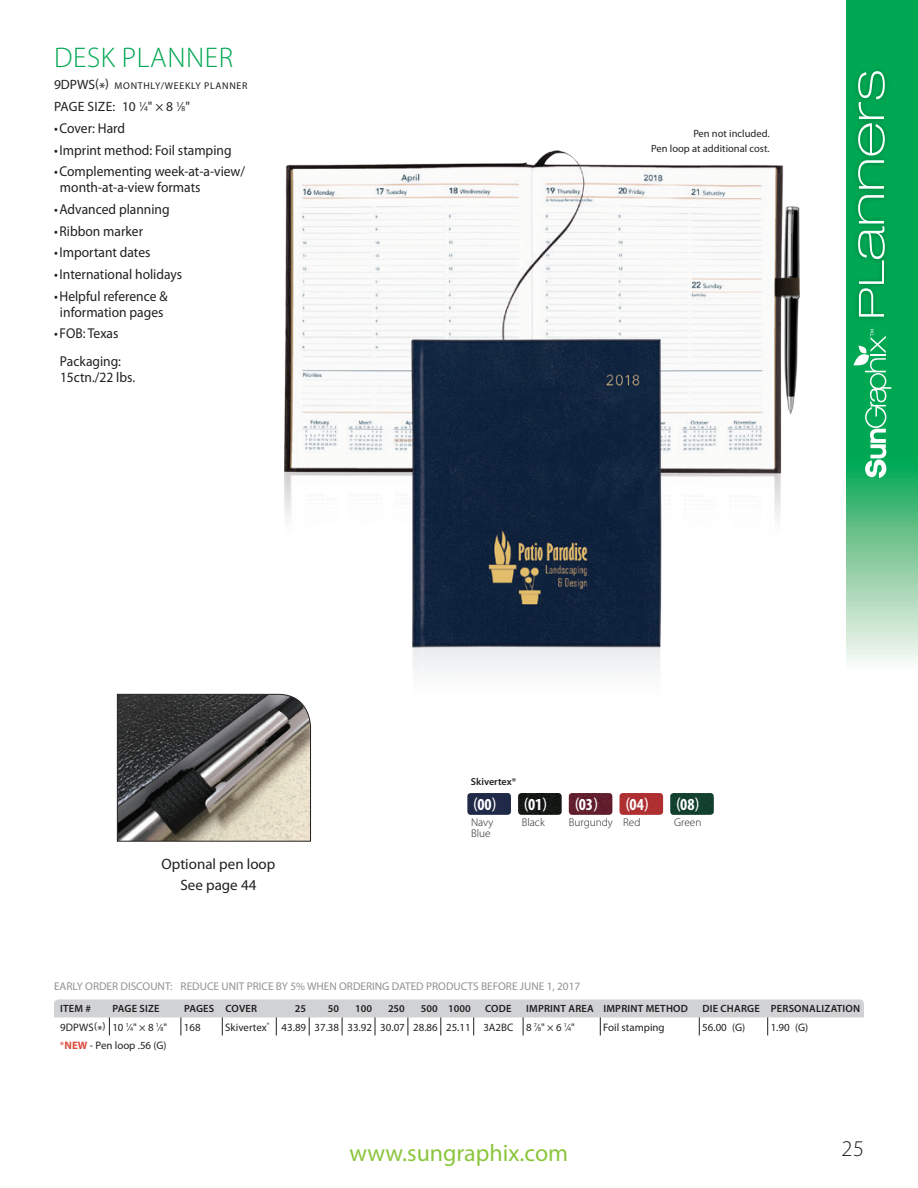
<style>
.page{position:relative;width:918px;height:1188px;background:#fff}
.page>*{position:absolute;margin:0;border:0;box-sizing:border-box;transform-origin:0 0}
.t1{font:57px "Lowvetica";color:#fff}
.t2{font:49.05px "Lowvetica";color:#fff;scale:1.16 1}
.t3{font:300 28.5px "Myriad Pro";letter-spacing:.02em;color:#00a853}
.t4{font:24px "Myriad Pro";color:#8bc63e}
.t5{font:300 22.5px "Myriad Pro";color:#231f20}
.t6{font:16.8px "Myriad Pro";color:#fff}
.t7{font:15px/20.5px "Myriad Pro";color:#231f20;text-align:center}
.t8{font:14.25px/15.8px "Myriad Pro";color:#231f20;text-align:center;scale:.95 1}
.t9{font:13.5px "Myriad Pro";letter-spacing:.02em;color:#231f20}
.t10{font:11.25px "Myriad Pro";color:#8f9194}
.t11{font:300 11.25px/11.2px "Myriad Pro";color:#231f20}
.t12{font:10.8px "Myriad Pro";color:#231f20}
.t13{font:600 10.5px "Myriad Pro";letter-spacing:.02em;color:#231f20}
.t14{font:10.5px/15px "Myriad Pro";color:#231f20;text-align:right}
.t15{font:600 10.2px "Myriad Pro";color:#231f20}
.t16{font:9.9px "Myriad Pro";letter-spacing:.07em;color:#231f20}
.s1{font-size:13.5px}
.s2{font-size:15px}
.s3{font-size:7.35px}
.s4{font-weight:700;font-stretch:condensed}
.s5{font-size:12px}
.s6{font-size:6px}
.s7{color:#da4c40}
.s8{font-weight:700;color:#da4c40}
</style>
<div class="page">
<svg style="left:846px;top:0;width:72px;height:661px"></svg>
<div style="left:853px;top:66px;width:37px;height:256px;background:#231f20;opacity:.4"></div>
<svg style="left:855px;top:329px;width:36px;height:149px"></svg>
<img style="left:285px;top:150px;width:570px;height:368px">
<img style="left:330px;top:170px;width:525px;height:502px">
<img style="left:569px;top:793px;width:43px;height:22px">
<img style="left:620px;top:793px;width:43px;height:22px">
<img style="left:670px;top:793px;width:44px;height:22px">
<img style="left:518px;top:793px;width:44px;height:22px">
<img style="left:467px;top:793px;width:44px;height:22px">
<svg style="left:117px;top:694px;width:194px;height:148px"></svg>
<svg style="left:54px;top:999px;width:810px;height:36px"></svg>
<h3 class="t3" style="left:54px;top:41px;width:180px">DESK PLANNER</h3>
<p class="t16" style="left:54px;top:80px;width:195px"><span class="s1">9DPWS(</span><span class="s2">*</span><span class="s1">)</span> MONTHLY/WEEKLY PLANNER</p>
<p class="t9" style="left:54px;top:98px;width:137px">PAGE SIZE: 10 <sup>1</sup>⁄<span class="s3">4</span>" × 8 <sup>1</sup>⁄<span class="s3">8</span>"</p>
<p class="t8" style="left:54px;top:120px;width:76px">•Cover: Hard</p>
<p class="t8" style="left:54px;top:142px;width:188px">•Imprint method: Foil stamping</p>
<p class="t8" style="left:60px;top:164px;width:196px;text-align:left;text-indent:-6px">•Complementing week-at-a-view/ month-at-a-view formats</p>
<p class="t8" style="left:54px;top:201px;width:123px">•Advanced planning</p>
<p class="t8" style="left:54px;top:223px;width:95px">•Ribbon marker</p>
<p class="t8" style="left:54px;top:244px;width:103px">•Important dates</p>
<p class="t8" style="left:54px;top:266px;width:136px">•International holidays</p>
<p class="t8" style="left:54px;top:288px;width:121px">•Helpful reference &amp; information pages</p>
<p class="t8" style="left:54px;top:319px;width:72px;line-height:27.8px">• FOB: Texas<br>Packaging:</p>
<p class="t8" style="left:60px;top:369px;width:81px">15ctn./22 lbs.</p>
<p class="t14" style="left:651px;top:126px;width:120px">Pen not included.<br>Pen loop at additional cost.</p>
<h1 class="t1" style="left:833px;top:281px;width:256px;rotate:-90deg">Planners</h1>
<h2 class="t2" style="left:837px;top:320px;width:217px;rotate:-90deg">planners</h2>
<p class="t7" style="left:161px;top:854px;width:115px">Optional pen loop<br>See page 44</p>
<p class="t15" style="left:471px;top:776px;width:47px">Skivertex®</p>
<p class="t6" style="left:473px;top:794px;width:25px">(<span class="s4">00</span>)</p>
<p class="t6" style="left:524px;top:794px;width:25px">(<span class="s4">01</span>)</p>
<p class="t6" style="left:575px;top:794px;width:25px">(<span class="s4">03</span>)</p>
<p class="t6" style="left:625px;top:794px;width:25px">(<span class="s4">04</span>)</p>
<p class="t6" style="left:676px;top:794px;width:25px">(<span class="s4">08</span>)</p>
<p class="t11" style="left:471px;top:817px;width:24px">Navy<br>Blue</p>
<p class="t11" style="left:522px;top:817px;width:24px">Black</p>
<p class="t11" style="left:569px;top:817px;width:46px">Burgundy</p>
<p class="t11" style="left:623px;top:817px;width:19px">Red</p>
<p class="t11" style="left:674px;top:817px;width:29px">Green</p>
<p class="t10" style="left:54px;top:979px;width:528px">EARLY ORDER DISCOUNT: REDUCE UNIT PRICE BY 5% WHEN ORDERING DATED PRODUCTS BEFORE JUNE 1, 2017</p>
<p class="t13" style="left:60px;top:1002px;width:32px">ITEM #</p>
<p class="t13" style="left:112px;top:1002px;width:49px">PAGE SIZE</p>
<p class="t13" style="left:184px;top:1002px;width:75px">PAGES COVER</p>
<p class="t13" style="left:295px;top:1002px;width:13px">25</p>
<p class="t13" style="left:328px;top:1002px;width:13px">50</p>
<p class="t13" style="left:355px;top:1002px;width:18px">100</p>
<p class="t13" style="left:388px;top:1002px;width:18px">250</p>
<p class="t13" style="left:421px;top:1002px;width:51px">500 1000</p>
<p class="t13" style="left:485px;top:1002px;width:28px">CODE</p>
<p class="t13" style="left:526px;top:1002px;width:163px">IMPRINT AREA IMPRINT METHOD</p>
<p class="t13" style="left:702px;top:1002px;width:159px">DIE CHARGE PERSONALIZATION</p>
<p class="t12" style="left:60px;top:1020px;width:109px">9DPWS(<span class="s5">*</span>) 10 <sup>1</sup>⁄<span class="s6">4</span>" × 8 <sup>1</sup>⁄<span class="s6">8</span>"</p>
<p class="t12" style="left:184px;top:1020px;width:18px">168</p>
<p class="t12" style="left:225px;top:1020px;width:351px">Skivertex<sup>®</sup> 43.89 37.38 33.92 30.07 28.86 25.11 3A2BC 8 <sup>7</sup>⁄<span class="s6">8</span>" × 6 <sup>1</sup>⁄<span class="s6">4</span>"</p>
<p class="t12" style="left:603px;top:1020px;width:63px">Foil stamping</p>
<p class="t12" style="left:702px;top:1020px;width:45px">56.00 (G)</p>
<p class="t12" style="left:771px;top:1020px;width:39px">1.90 (G)</p>
<p class="t12" style="left:60px;top:1038px;width:108px"><span class="s7">*</span><span class="s8">NEW</span> - Pen loop .56 (G)</p>
<h3 class="t4" style="left:350px;top:1138px;width:220px">www.sungraphix.com</h3>
<h3 class="t5" style="left:842px;top:1135px;width:24px">25</h3>
</div>
